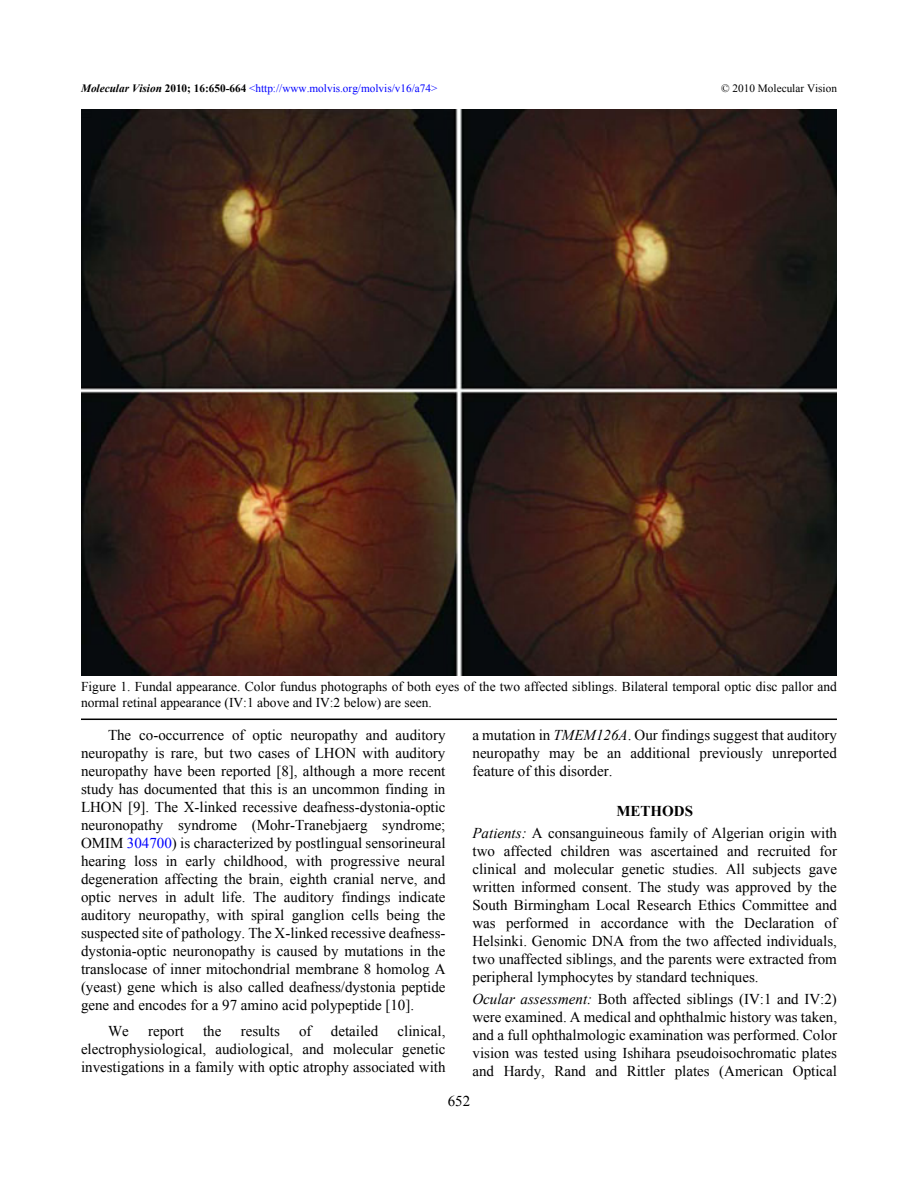
<style>
.page{position:relative;width:918px;height:1188px;background:#fff}
.page>*{position:absolute;margin:0;border:0;box-sizing:border-box;transform-origin:0 0}
.t1{font:15px/18px "Times New Roman";color:#000;text-align:justify}
.t2{font:13.5px/16.2px "Times New Roman";color:#000}
.t3{font:11.25px "Times New Roman";color:#00f}
.t4{font:11.25px "Times New Roman";color:#000}
.s1{font-weight:700;font-style:italic;color:#000}
.s2{font-weight:700;color:#000}
.s3{color:#00f}
.s4{font-style:italic}
.s5{font-weight:700}
</style>
<div class="page">
<img style="left:81px;top:109px;width:756px;height:566px">
<hr style="left:81px;top:719px;width:756px;height:1px;background:#000">
<p class="t3" style="left:81px;top:82px;width:358px"><span class="s1">Molecular Vision</span> <span class="s2">2010; 16:650-664</span> &lt;http://www.molvis.org/molvis/v16/a74&gt;</p>
<p class="t4" style="left:721px;top:82px;width:117px">© 2010 Molecular Vision</p>
<p class="t2" style="left:81px;top:679px;width:758px">Figure 1. Fundal appearance. Color fundus photographs of both eyes of the two affected siblings. Bilateral temporal optic disc pallor and normal retinal appearance (IV:1 above and IV:2 below) are seen.</p>
<p class="t1" style="left:81px;top:726px;width:366px;text-indent:27px">The co-occurrence of optic neuropathy and auditory neuropathy is rare, but two cases of LHON with auditory neuropathy have been reported [8], although a more recent study has documented that this is an uncommon finding in LHON [9]. The X-linked recessive deafness-dystonia-optic neuronopathy syndrome (Mohr-Tranebjaerg syndrome; OMIM <span class="s3">304700</span>) is characterized by postlingual sensorineural hearing loss in early childhood, with progressive neural degeneration affecting the brain, eighth cranial nerve, and optic nerves in adult life. The auditory findings indicate auditory neuropathy, with spiral ganglion cells being the suspected site of pathology. The X-linked recessive deafness&shy;dystonia-optic neuronopathy is caused by mutations in the translocase of inner mitochondrial membrane 8 homolog A (yeast) gene which is also called deafness/dystonia peptide gene and encodes for a 97 amino acid polypeptide [10].</p>
<p class="t1" style="left:108px;top:1022px;width:22px">We</p>
<p class="t1" style="left:148px;top:1022px;width:37px">report</p>
<p class="t1" style="left:203px;top:1022px;width:20px">the</p>
<p class="t1" style="left:241px;top:1022px;width:41px">results</p>
<p class="t1" style="left:299px;top:1022px;width:14px">of</p>
<p class="t1" style="left:331px;top:1022px;width:49px">detailed</p>
<p class="t1" style="left:81px;top:1022px;width:366px;text-indent:317px">clinical, electrophysiological, audiological, and molecular genetic investigations in a family with optic atrophy associated with</p>
<p class="t1" style="left:472px;top:726px;width:366px">a mutation in <span class="s4">TMEM126A</span>. Our findings suggest that auditory neuropathy may be an additional previously unreported feature of this disorder.</p>
<p class="t1" style="left:472px;top:800px;width:366px;line-height:21.9px;text-align:center"><span class="s5">METHODS<br></span><span class="s4">Patients:</span> A consanguineous family of Algerian origin with</p>
<p class="t1" style="left:472px;top:842px;width:366px">two affected children was ascertained and recruited for clinical and molecular genetic studies. All subjects gave written informed consent. The study was approved by the South Birmingham Local Research Ethics Committee and was performed in accordance with the Declaration of Helsinki. Genomic DNA from the two affected individuals, two unaffected siblings, and the parents were extracted from peripheral lymphocytes by standard techniques.</p>
<p class="t1" style="left:472px;top:990px;width:366px"><span class="s4">Ocular assessment:</span> Both affected siblings (IV:1 and IV:2) were examined. A medical and ophthalmic history was taken, and a full ophthalmologic examination was performed. Color vision was tested using Ishihara pseudoisochromatic plates and Hardy, Rand and Rittler plates (American Optical</p>
<p class="t1" style="left:448px;top:1092px;width:24px">652</p>
</div>
